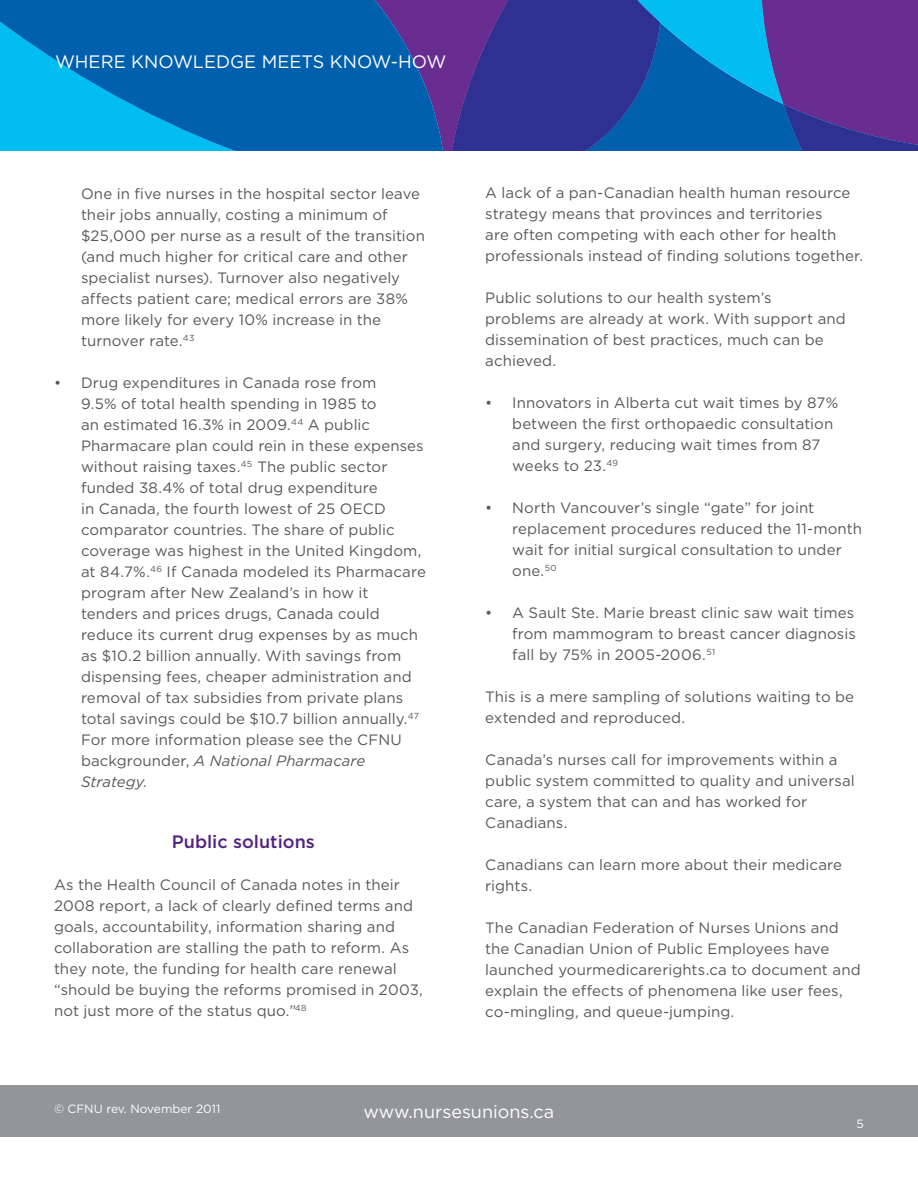
<style>
.page{position:relative;width:918px;height:1188px;background:#fff}
.page>*{position:absolute;margin:0;border:0;box-sizing:border-box;transform-origin:0 0}
.t1{font:18px "Gotham";color:#fff}
.Fact_sheet_HEADINGS{font:500 18px "Gotham";color:#52227f}
.FACT_SHEET_Text{font:15px/21px "Gotham";letter-spacing:.005em;color:#57585a}
.t2{font:12px "Gotham";color:#fff}
.s1{font-style:italic}
</style>
<div class="page">
<div style="left:0;top:1085px;width:918px;height:52px;background:#939598"></div>
<svg style="left:0;top:0;width:446px;height:150px;background:#076fb9"></svg>
<svg style="left:446px;top:0;width:472px;height:150px;background:#3446a0"></svg>
<p class="t1" style="left:55px;top:51px;width:393px">WHERE KNOWLEDGE MEETS KNOW-HOW</p>
<p class="FACT_SHEET_Text" style="left:81px;top:183px;width:345px">One in five nurses in the hospital sector leave their jobs annually, costing a minimum of $25,000 per nurse as a result of the transition (and much higher for critical care and other specialist nurses). Turnover also negatively affects patient care; medical errors are 38% more likely for every 10% increase in the turnover rate.<sup>43</sup></p>
<p class="FACT_SHEET_Text" style="left:81px;top:372px;width:346px;text-indent:-27px">• Drug expenditures in Canada rose from<br>9.5% of total health spending in 1985 to<br>an estimated 16.3% in 2009.<sup>44</sup> A public Pharmacare plan could rein in these expenses without raising taxes.<sup>45</sup> The public sector funded 38.4% of total drug expenditure<br>in Canada, the fourth lowest of 25 OECD comparator countries. The share of public coverage was highest in the United Kingdom, at 84.7%.<sup>46</sup> If Canada modeled its Pharmacare program after New Zealand’s in how it tenders and prices drugs, Canada could reduce its current drug expenses by as much as $10.2 billion annually. With savings from dispensing fees, cheaper administration and removal of tax subsidies from private plans total savings could be $10.7 billion annually.<sup>47<br></sup>For more information please see the CFNU backgrounder, <span class="s1">A National Pharmacare Strategy.</span></p>
<p class="Fact_sheet_HEADINGS" style="left:172px;top:831px;width:144px">Public solutions</p>
<p class="FACT_SHEET_Text" style="left:54px;top:874px;width:370px">As the Health Council of Canada notes in their 2008 report, a lack of clearly defined terms and goals, accountability, information sharing and collaboration are stalling the path to reform. As they note, the funding for health care renewal “should be buying the reforms promised in 2003, not just more of the status quo.”<sup>48</sup></p>
<p class="FACT_SHEET_Text" style="left:485px;top:182px;width:379px">A lack of a pan-Canadian health human resource strategy means that provinces and territories<br>are often competing with each other for health professionals instead of finding solutions together.</p>
<p class="FACT_SHEET_Text" style="left:485px;top:287px;width:362px">Public solutions to our health system’s problems are already at work. With support and dissemination of best practices, much can be achieved.</p>
<p class="FACT_SHEET_Text" style="left:512px;top:392px;width:328px;text-indent:-27px">• Innovators in Alberta cut wait times by 87% between the first orthopaedic consultation and surgery, reducing wait times from 87 weeks to 23.<sup>49</sup></p>
<p class="FACT_SHEET_Text" style="left:512px;top:497px;width:351px;text-indent:-27px">• North Vancouver’s single “gate” for joint replacement procedures reduced the 11-month wait for initial surgical consultation to under one.<sup>50</sup></p>
<p class="FACT_SHEET_Text" style="left:512px;top:602px;width:345px;text-align:justify;text-indent:-27px">• A Sault Ste. Marie breast clinic saw wait times from mammogram to breast cancer diagnosis fall by 75% in 2005-2006.<sup>51</sup></p>
<p class="FACT_SHEET_Text" style="left:485px;top:686px;width:370px">This is a mere sampling of solutions waiting to be extended and reproduced.</p>
<p class="FACT_SHEET_Text" style="left:485px;top:749px;width:371px">Canada’s nurses call for improvements within a public system committed to quality and universal care, a system that can and has worked for Canadians.</p>
<p class="FACT_SHEET_Text" style="left:485px;top:854px;width:358px">Canadians can learn more about their medicare rights.</p>
<p class="FACT_SHEET_Text" style="left:485px;top:917px;width:377px">The Canadian Federation of Nurses Unions and the Canadian Union of Public Employees have launched yourmedicarerights.ca to document and explain the effects of phenomena like user fees, co-mingling, and queue-jumping.</p>
<p class="t2" style="left:54px;top:1102px;width:168px">© CFNU rev. November 2011</p>
<p class="t1" style="left:364px;top:1100px;width:192px">www.nursesunions.ca</p>
<p class="t2" style="left:857px;top:1117px;width:9px">5</p>
</div>
